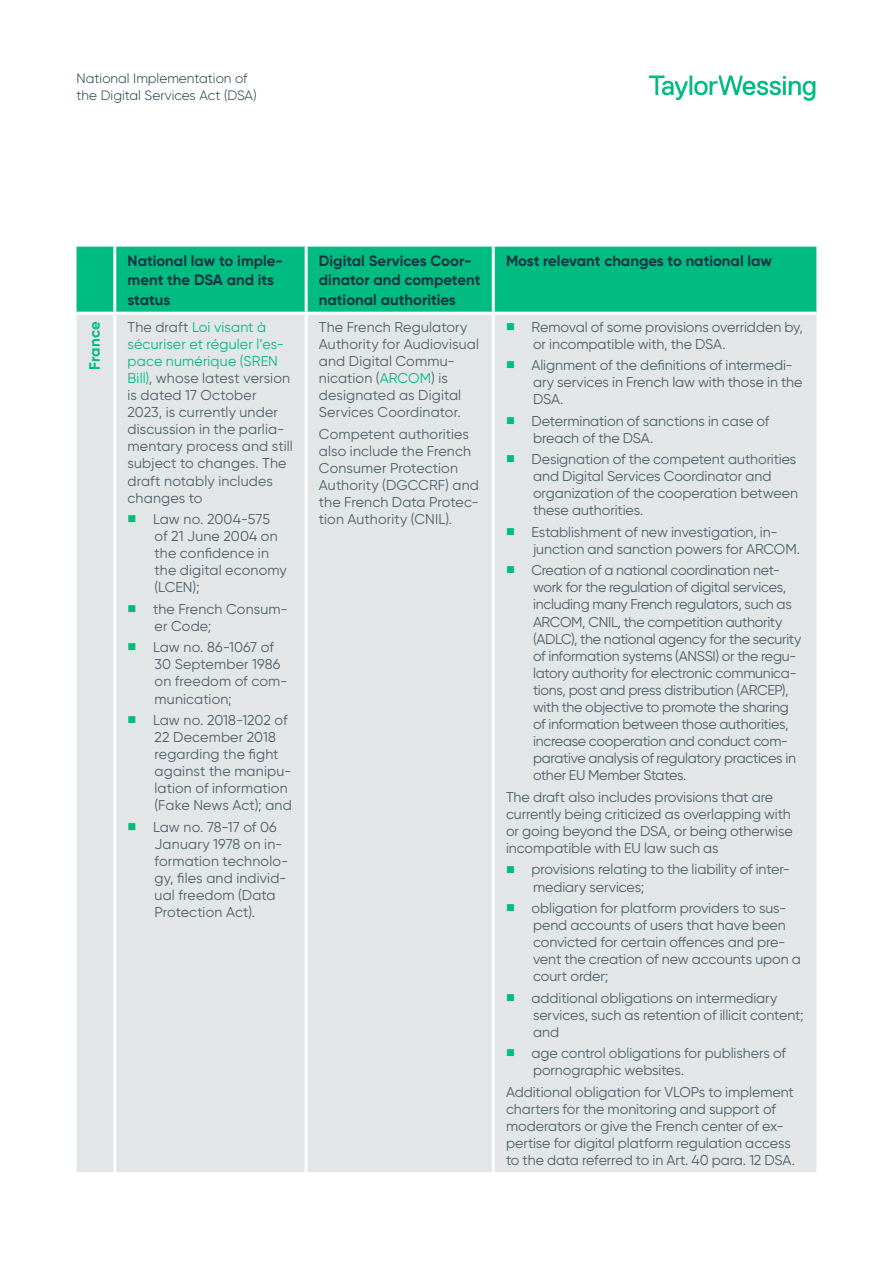
<style>
.page{position:relative;width:893px;height:1263px;background:#fff}
.page>*{position:absolute;margin:0;border:0;box-sizing:border-box;transform-origin:0 0}
.t1{font:700 15px/19.5px "Gilroy";color:#173542}
.t2{font:700 15px "Gilroy";letter-spacing:.005em;color:#00bc80}
.t3{font:14.25px/17.1px "Gilroy";letter-spacing:-.005em;color:#4d6069}
.t4{font:300 13.5px/16.5px "Gilroy";color:#173542}
.s1{color:#00bc80}
</style>
<div class="page">
<svg style="left:649px;top:75px;width:166px;height:26px"></svg>
<div style="left:77px;top:247px;width:739px;height:65px;background:#00bc80"></div>
<div style="left:77px;top:315px;width:739px;height:857px;background:#e2e6e7"></div>
<hr style="left:113px;top:247px;width:3px;height:65px;background:#fff">
<hr style="left:305px;top:247px;width:3px;height:65px;background:#fff">
<hr style="left:492px;top:247px;width:3px;height:65px;background:#fff">
<hr style="left:113px;top:315px;width:3px;height:857px;background:#fff">
<hr style="left:305px;top:315px;width:3px;height:857px;background:#fff">
<hr style="left:492px;top:315px;width:3px;height:857px;background:#fff">
<svg style="left:129px;top:515px;width:7px;height:7px"></svg>
<svg style="left:129px;top:605px;width:7px;height:7px"></svg>
<svg style="left:129px;top:643px;width:7px;height:7px"></svg>
<svg style="left:129px;top:716px;width:7px;height:7px"></svg>
<svg style="left:129px;top:823px;width:7px;height:7px"></svg>
<svg style="left:507px;top:323px;width:7px;height:7px"></svg>
<svg style="left:507px;top:361px;width:7px;height:7px"></svg>
<svg style="left:507px;top:417px;width:7px;height:7px"></svg>
<svg style="left:507px;top:455px;width:7px;height:7px"></svg>
<svg style="left:507px;top:528px;width:7px;height:7px"></svg>
<svg style="left:507px;top:566px;width:7px;height:7px"></svg>
<svg style="left:507px;top:866px;width:7px;height:7px"></svg>
<svg style="left:507px;top:904px;width:7px;height:7px"></svg>
<svg style="left:507px;top:994px;width:7px;height:7px"></svg>
<svg style="left:507px;top:1049px;width:7px;height:7px"></svg>
<p class="t4" style="left:77px;top:70px;width:182px">National Implementation of the Digital Services Act (DSA)</p>
<p class="t1" style="left:128px;top:251px;width:157px">National law to imple&shy;ment the DSA and its status</p>
<p class="t1" style="left:319px;top:251px;width:163px">Digital Services Coor&shy;dinator and competent national authorities</p>
<p class="t1" style="left:506px;top:251px;width:268px">Most relevant changes to national law</p>
<p class="t2" style="left:85px;top:370px;width:50px;rotate:-90deg">France</p>
<p class="t3" style="left:128px;top:318px;width:167px">The draft <span class="s1">Loi visant à sécuriser et réguler l’es&shy;pace numérique (SREN<br>Bill)</span>, whose latest version is dated 17 October<br>2023, is currently under discussion in the parlia&shy;mentary process and still subject to changes. The draft notably includes changes to</p>
<p class="t3" style="left:153px;top:510px;width:135px">Law no. 2004-575 of 21 June 2004 on the confidence in the digital economy (LCEN);</p>
<p class="t3" style="left:153px;top:600px;width:136px">the French Consum&shy;er Code;</p>
<p class="t3" style="left:153px;top:638px;width:136px">Law no. 86-1067 of<br>30 September 1986 on freedom of com&shy;munication;</p>
<p class="t3" style="left:153px;top:711px;width:140px">Law no. 2018-1202 of<br>22 December 2018 regarding the fight against the manipu&shy;lation of information (Fake News Act); and</p>
<p class="t3" style="left:153px;top:818px;width:137px">Law no. 78-17 of 06<br>January 1978 on in&shy;formation technolo&shy;gy, files and individ&shy;ual freedom (Data<br>Protection Act).</p>
<p class="t3" style="left:319px;top:318px;width:162px">The French Regulatory<br>Authority for Audiovisual and Digital Commu&shy;nication (<span class="s1">ARCOM</span>) is designated as Digital<br>Services Coordinator.</p>
<p class="t3" style="left:319px;top:425px;width:162px">Competent authorities also include the French<br>Consumer Protection<br>Authority (DGCCRF) and the French Data Protec&shy;tion Authority (CNIL).</p>
<p class="t3" style="left:531px;top:318px;width:273px">Removal of some provisions overridden by, or incompatible with, the DSA.</p>
<p class="t3" style="left:531px;top:356px;width:272px">Alignment of the definitions of intermedi&shy;ary services in French law with those in the<br>DSA.</p>
<p class="t3" style="left:531px;top:412px;width:239px">Determination of sanctions in case of breach of the DSA.</p>
<p class="t3" style="left:531px;top:450px;width:268px">Designation of the competent authorities and Digital Services Coordinator and organization of the cooperation between these authorities.</p>
<p class="t3" style="left:531px;top:523px;width:270px">Establishment of new investigation, in&shy;junction and sanction powers for ARCOM.</p>
<p class="t3" style="left:531px;top:561px;width:271px">Creation of a national coordination net&shy;work for the regulation of digital services, including many French regulators, such as ARCOM, CNIL, the competition authority (ADLC), the national agency for the security of information systems (ANSSI) or the regu&shy;latory authority for electronic communica&shy;tions, post and press distribution (ARCEP), with the objective to promote the sharing of information between those authorities, increase cooperation and conduct com&shy;parative analysis of regulatory practices in other EU Member States.</p>
<p class="t3" style="left:506px;top:788px;width:288px">The draft also includes provisions that are currently being criticized as overlapping with or going beyond the DSA, or being otherwise incompatible with EU law such as</p>
<p class="t3" style="left:531px;top:861px;width:260px">provisions relating to the liability of inter&shy;mediary services;</p>
<p class="t3" style="left:531px;top:899px;width:271px">obligation for platform providers to sus&shy;pend accounts of users that have been convicted for certain offences and pre&shy;vent the creation of new accounts upon a court order;</p>
<p class="t3" style="left:531px;top:989px;width:274px">additional obligations on intermediary services, such as retention of illicit content; and</p>
<p class="t3" style="left:531px;top:1044px;width:256px">age control obligations for publishers of pornographic websites.</p>
<p class="t3" style="left:506px;top:1083px;width:291px">Additional obligation for VLOPs to implement charters for the monitoring and support of moderators or give the French center of ex&shy;pertise for digital platform regulation access to the data referred to in Art. 40 para. 12 DSA.</p>
</div>
